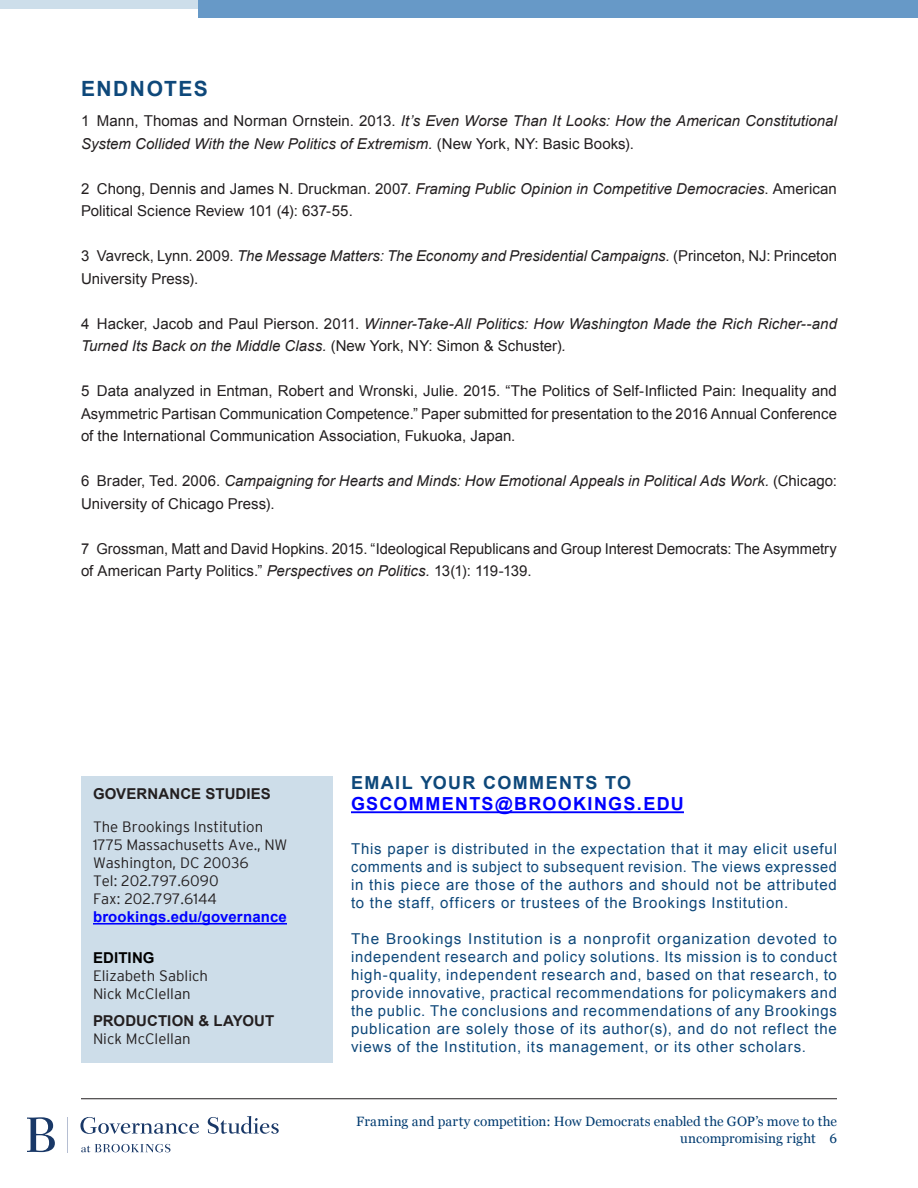
<style>
.page{position:relative;width:918px;height:1188px;background:#fff}
.page>*{position:absolute;margin:0;border:0;box-sizing:border-box;transform-origin:0 0}
.Blue_Subheader{font:700 21px "Arial";letter-spacing:.07em;color:#0e487a}
.Blue_Subheader-2{font:700 18px/21px "Arial";letter-spacing:.075em;color:#00f}
.BodyText{font:15px/22.5px "Arial";color:#231f20}
.Small_Note_at_end{font:15px/18px "Arial";letter-spacing:.055em;color:#0e487a;text-align:justify}
.BodyText-2{font:italic 15px/22.5px "Arial";letter-spacing:.005em;color:#231f20}
.Footnote{font:300 15px/18px "Interstate";color:#231f20}
.Footnote-2{font:700 15px/18px "Arial";letter-spacing:.005em;color:#231f20}
.ContactInfoHead{font:700 15px "Arial";letter-spacing:.005em;color:#231f20}
.t1{font:13.5px/16.5px "Georgia";letter-spacing:.005em;color:#003b70;text-align:right}
.s1{font-style:normal}
.s2{font-style:italic}
.s3{font-family:"Arial";font-weight:700;color:#00f}
.s4{font-family:"Arial";font-weight:700;color:#000}
.s5{font-family:"Interstate";font-weight:300}
.s6{color:#0e487a}
</style>
<div class="page">
<hr style="left:81px;top:1098px;width:756px;height:1px;background:#231f20">
<svg style="left:81px;top:1144px;width:89px;height:8px"></svg>
<hr style="left:67px;top:1117px;width:1px;height:35px;background:#b5bed2">
<svg style="left:27px;top:1117px;width:28px;height:35px"></svg>
<svg style="left:80px;top:1117px;width:119px;height:17px"></svg>
<svg style="left:208px;top:1116px;width:71px;height:18px"></svg>
<div style="left:198px;top:0;width:720px;height:18px;background:#6799c7"></div>
<div style="left:0;top:0;width:198px;height:9px;background:#cddeea"></div>
<div style="left:81px;top:776px;width:252px;height:286px;background:#cddde9"></div>
<hr style="left:93px;top:923px;width:194px;height:2px;background:#00f">
<hr style="left:351px;top:811px;width:333px;height:2px;background:#00f">
<p class="Blue_Subheader" style="left:81px;top:75px;width:128px">ENDNOTES</p>
<p class="BodyText-2" style="left:81px;top:110px;width:758px"><span class="s1">1 Mann, Thomas and Norman Ornstein. 2013.</span> It’s Even Worse Than It Looks: How the American Constitutional<br>System Collided With the New Politics of Extremism. <span class="s1">(New York, NY: Basic Books).</span></p>
<p class="BodyText" style="left:81px;top:177px;width:757px">2 Chong, Dennis and James N. Druckman. 2007. <span class="s2">Framing Public Opinion in Competitive Democracies</span>. American<br>Political Science Review 101 (4): 637-55.</p>
<p class="BodyText" style="left:81px;top:245px;width:758px">3 Vavreck, Lynn. 2009. <span class="s2">The Message Matters: The Economy and Presidential Campaigns.</span> (Princeton, NJ: Princeton<br>University Press).</p>
<p class="BodyText-2" style="left:81px;top:312px;width:758px"><span class="s1">4 Hacker, Jacob and Paul Pierson. 2011.</span> Winner-Take-All Politics: How Washington Made the Rich Richer--and<br>Turned Its Back on the Middle Class. <span class="s1">(New York, NY: Simon &amp; Schuster)</span>.</p>
<p class="BodyText" style="left:81px;top:380px;width:757px;text-align:justify">5 Data analyzed in Entman, Robert and Wronski, Julie. 2015. “The Politics of Self-Inflicted Pain: Inequality and Asymmetric Partisan Communication Competence.” Paper submitted for presentation to the 2016 Annual Conference of the International Communication Association, Fukuoka, Japan.</p>
<p class="BodyText-2" style="left:81px;top:470px;width:758px"><span class="s1">6 Brader, Ted. 2006.</span> Campaigning for Hearts and Minds: How Emotional Appeals in Political Ads Work. <span class="s1">(Chicago:<br>University of Chicago Press).</span></p>
<p class="BodyText" style="left:81px;top:537px;width:757px">7 Grossman, Matt and David Hopkins. 2015. “Ideological Republicans and Group Interest Democrats: The Asymmetry of American Party Politics.” <span class="s2">Perspectives on Politics.</span> 13(1): 119-139.</p>
<p class="ContactInfoHead" style="left:93px;top:784px;width:179px">GOVERNANCE STUDIES</p>
<p class="Footnote" style="left:93px;top:818px;width:196px">The Brookings Institution<br>1775 Massachusetts Ave., NW<br>Washington, DC 20036<br>Tel: 202.797.6090<br>Fax: 202.797.6144 <span class="s3">brookings.edu/governance</span></p>
<p class="Footnote" style="left:93px;top:949px;width:117px"><span class="s4">EDITING<br></span>Elizabeth Sablich<br>Nick McClellan</p>
<p class="Footnote-2" style="left:93px;top:1013px;width:183px">PRODUCTION &amp; LAYOUT<br><span class="s5">Nick McClellan</span></p>
<p class="Blue_Subheader-2" style="left:351px;top:773px;width:334px"><span class="s6">EMAIL YOUR COMMENTS TO<br></span>GSCOMMENTS@BROOKINGS.EDU</p>
<p class="Small_Note_at_end" style="left:351px;top:840px;width:488px">This paper is distributed in the expectation that it may elicit useful comments and is subject to subsequent revision. The views expressed in this piece are those of the authors and should not be attributed to the staff, officers or trustees of the Brookings Institution.</p>
<p class="Small_Note_at_end" style="left:351px;top:930px;width:488px">The Brookings Institution is a nonprofit organization devoted to independent research and policy solutions. Its mission is to conduct high-quality, independent research and, based on that research, to provide innovative, practical recommendations for policymakers and the public. The conclusions and recommendations of any Brookings publication are solely those of its author(s), and do not reflect the views of the Institution, its management, or its other scholars.</p>
<p class="t1" style="left:356px;top:1113px;width:482px">Framing and party competition: How Democrats enabled the GOP’s move to the uncompromising right 6</p>
</div>
